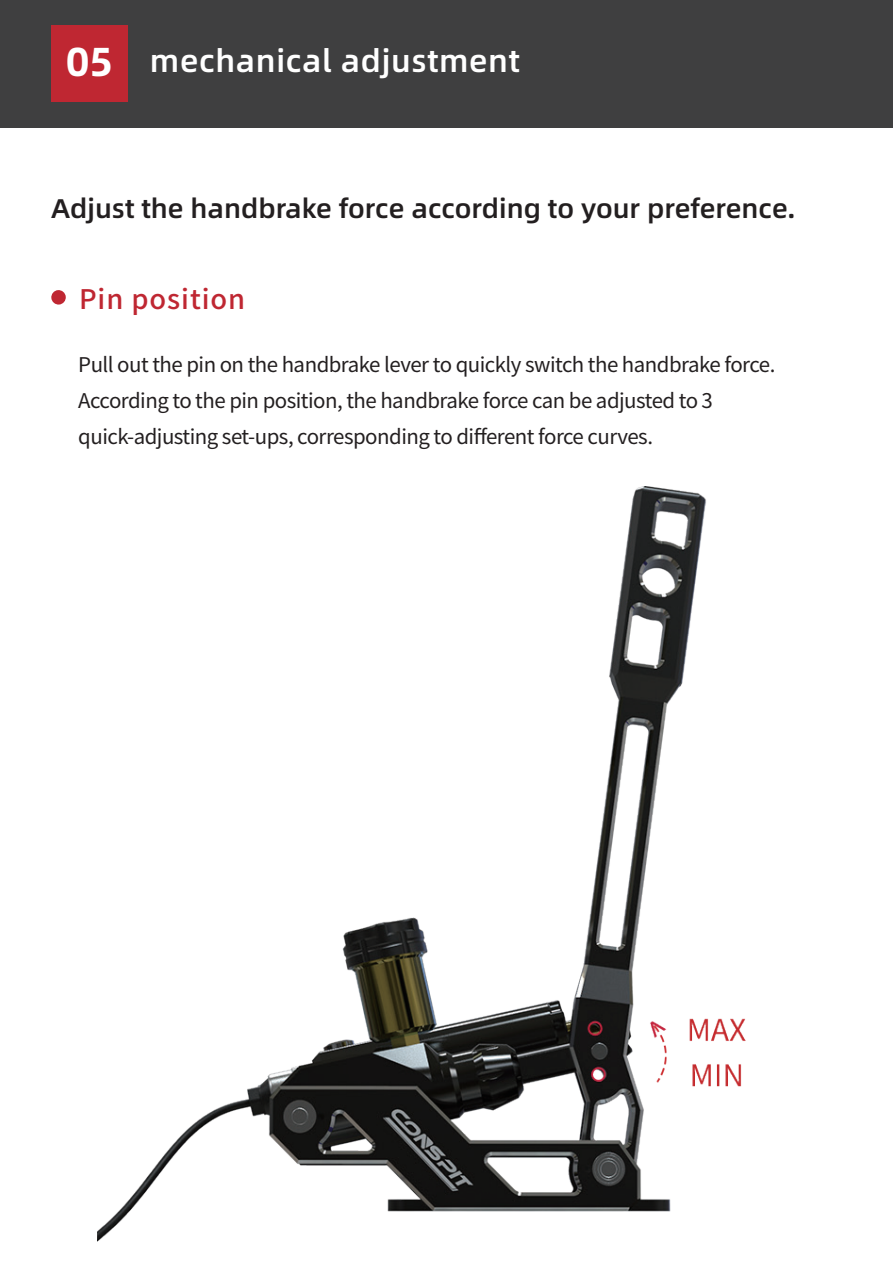
<style>
.page{position:relative;width:893px;height:1276px;background:#fff}
.page>*{position:absolute;margin:0;border:0;box-sizing:border-box;transform-origin:0 0}
.t1{font:31.5px "Alibaba Pu Hui Ti M";letter-spacing:.02em;color:#fff}
.t2{font:27px "Alibaba Pu Hui Ti M";color:#231f20}
.t3{font:500 27px "Source Han Sans CN";letter-spacing:.035em;color:#bf2732}
.t4{font:20.25px/36px "Source Han Sans CN";letter-spacing:-.025em;color:#231f20}
.s1{font-family:"Alibaba Pu Hui Ti B";font-size:40.5px}
</style>
<div class="page">
<div style="left:0;top:0;width:893px;height:128px;background:#3f3f40"></div>
<div style="left:51px;top:25px;width:77px;height:77px;background:#bf2732"></div>
<div style="left:51px;top:290px;width:15px;height:15px;background:#bf2732;border-radius:50%"></div>
<img style="left:97px;top:486px;width:648px;height:755px">
<h1 class="t1" style="left:66px;top:37px;width:455px"><span class="s1">05</span> mechanical adjustment</h1>
<h2 class="t2" style="left:51px;top:188px;width:746px">Adjust the handbrake force according to your preference.</h2>
<h2 class="t3" style="left:79px;top:284px;width:168px">Pin position</h2>
<p class="t4" style="left:78px;top:347px;width:699px">Pull out the pin on the handbrake lever to quickly switch the handbrake force.<br>According to the pin position, the handbrake force can be adjusted to 3 quick-adjusting set-ups, corresponding to different force curves.</p>
</div>
